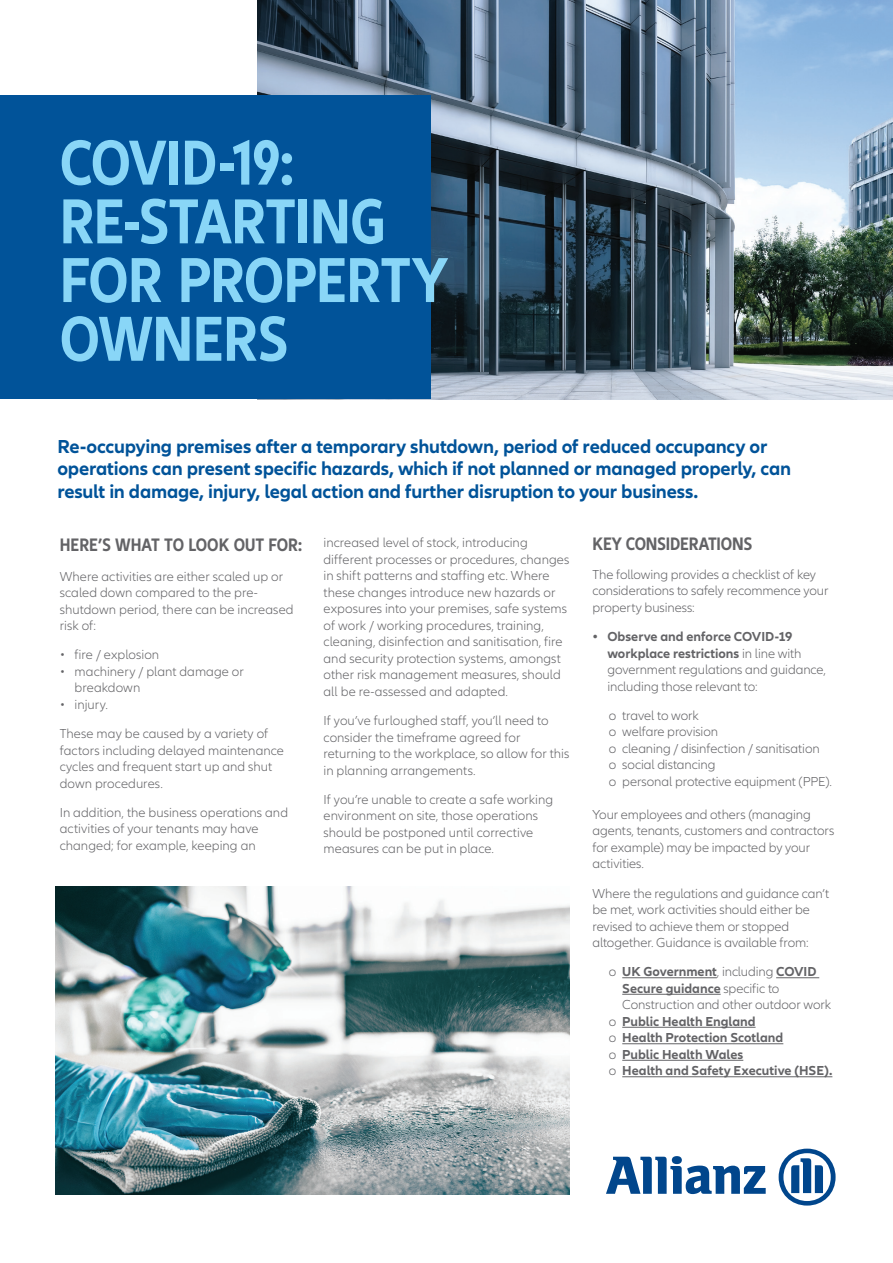
<style>
.page{position:relative;width:893px;height:1263px;background:#fff}
.page>*{position:absolute;margin:0;border:0;box-sizing:border-box;transform-origin:0 0}
.t1{font:700 condensed 65.85px/58.7px "Allianz Neo";letter-spacing:-.015em;color:#89d6f7}
.t2{font:700 19.5px/22.5px "Allianz Neo";letter-spacing:-.01em;color:#015399}
.t3{font:700 condensed 18.75px "Allianz Neo";letter-spacing:-.01em;color:#636366}
.t4{font:300 13.5px/16.5px "Allianz Neo";color:#636366}
.t5{font:700 13.5px "Allianz Neo";color:#636366}
.s1{font-weight:700}
.s2{font-weight:300}
</style>
<div class="page">
<svg style="left:606px;top:1156px;width:160px;height:38px"></svg>
<svg style="left:779px;top:1148px;width:57px;height:57px"></svg>
<img style="left:257px;top:0;width:636px;height:399px">
<div style="left:0;top:96px;width:430px;height:303px;background:#015399"></div>
<hr style="left:622px;top:977px;width:95px;height:1px;background:#636366">
<hr style="left:776px;top:977px;width:43px;height:1px;background:#636366">
<hr style="left:622px;top:994px;width:99px;height:1px;background:#636366">
<hr style="left:622px;top:1027px;width:134px;height:1px;background:#636366">
<hr style="left:622px;top:1043px;width:161px;height:1px;background:#636366">
<hr style="left:622px;top:1060px;width:121px;height:1px;background:#636366">
<hr style="left:622px;top:1076px;width:210px;height:1px;background:#636366">
<img style="left:55px;top:886px;width:514px;height:309px">
<h1 class="t1" style="left:60px;top:135px;width:389px">COVID-19:<br>RE-STARTING<br>FOR PROPERTY<br>OWNERS</h1>
<p class="t2" style="left:57px;top:436px;width:735px">Re-occupying premises after a temporary shutdown, period of reduced occupancy or operations can present specific hazards, which if not planned or managed properly, can result in damage, injury, legal action and further disruption to your business.</p>
<h3 class="t3" style="left:60px;top:534px;width:244px">HERE’S WHAT TO LOOK OUT FOR:</h3>
<p class="t4" style="left:60px;top:568px;width:235px">Where activities are either scaled up or scaled down compared to the pre&shy;shutdown period, there can be increased risk of:</p>
<p class="t4" style="left:60px;top:647px;width:101px">• fire / explosion</p>
<p class="t4" style="left:75px;top:663px;width:171px;text-indent:-15px">• machinery / plant damage or breakdown</p>
<p class="t4" style="left:60px;top:690px;width:210px;line-height:29.2px">• injury.<br>These may be caused by a variety of</p>
<p class="t4" style="left:60px;top:742px;width:226px">factors including delayed maintenance cycles and frequent start up and shut down procedures.</p>
<p class="t4" style="left:60px;top:804px;width:230px">In addition, the business operations and activities of your tenants may have changed; for example, keeping an</p>
<p class="t4" style="left:324px;top:535px;width:247px">increased level of stock, introducing different processes or procedures, changes in shift patterns and staffing etc. Where these changes introduce new hazards or exposures into your premises, safe systems of work / working procedures, training, cleaning, disinfection and sanitisation, fire and security protection systems, amongst other risk management measures, should all be re-assessed and adapted.</p>
<p class="t4" style="left:324px;top:713px;width:247px">If you’ve furloughed staff, you’ll need to consider the timeframe agreed for returning to the workplace, so allow for this in planning arrangements.</p>
<p class="t4" style="left:324px;top:791px;width:231px">If you’re unable to create a safe working environment on site, those operations should be postponed until corrective measures can be put in place.</p>
<h3 class="t3" style="left:592px;top:532px;width:161px">KEY CONSIDERATIONS</h3>
<p class="t4" style="left:592px;top:566px;width:238px">The following provides a checklist of key considerations to safely recommence your property business:</p>
<p class="t4" style="left:607px;top:629px;width:220px;text-indent:-15px"><span class="s1">• Observe and enforce COVID-19 workplace restrictions</span> in line with government regulations and guidance, including those relevant to:</p>
<p class="t4" style="left:609px;top:707px;width:225px">o travel to work<br>o welfare provision<br>o cleaning / disinfection / sanitisation<br>o social distancing<br>o personal protective equipment (PPE).</p>
<p class="t4" style="left:592px;top:806px;width:243px">Your employees and others (managing agents, tenants, customers and contractors for example) may be impacted by your activities.</p>
<p class="t4" style="left:592px;top:885px;width:238px">Where the regulations and guidance can’t be met, work activities should either be revised to achieve them or stopped altogether. Guidance is available from:</p>
<p class="t5" style="left:609px;top:964px;width:209px"><span class="s2">o</span> UK Government<span class="s2">, including</span> COVID</p>
<p class="t5" style="left:622px;top:980px;width:159px">Secure guidance <span class="s2">specific to</span></p>
<p class="t4" style="left:622px;top:997px;width:210px">Construction and other outdoor work</p>
<p class="t5" style="left:609px;top:1013px;width:148px"><span class="s2">o</span> Public Health England</p>
<p class="t5" style="left:609px;top:1030px;width:176px"><span class="s2">o</span> Health Protection Scotland</p>
<p class="t5" style="left:609px;top:1046px;width:136px"><span class="s2">o</span> Public Health Wales</p>
<p class="t5" style="left:609px;top:1063px;width:225px"><span class="s2">o</span> Health and Safety Executive (HSE).</p>
</div>
